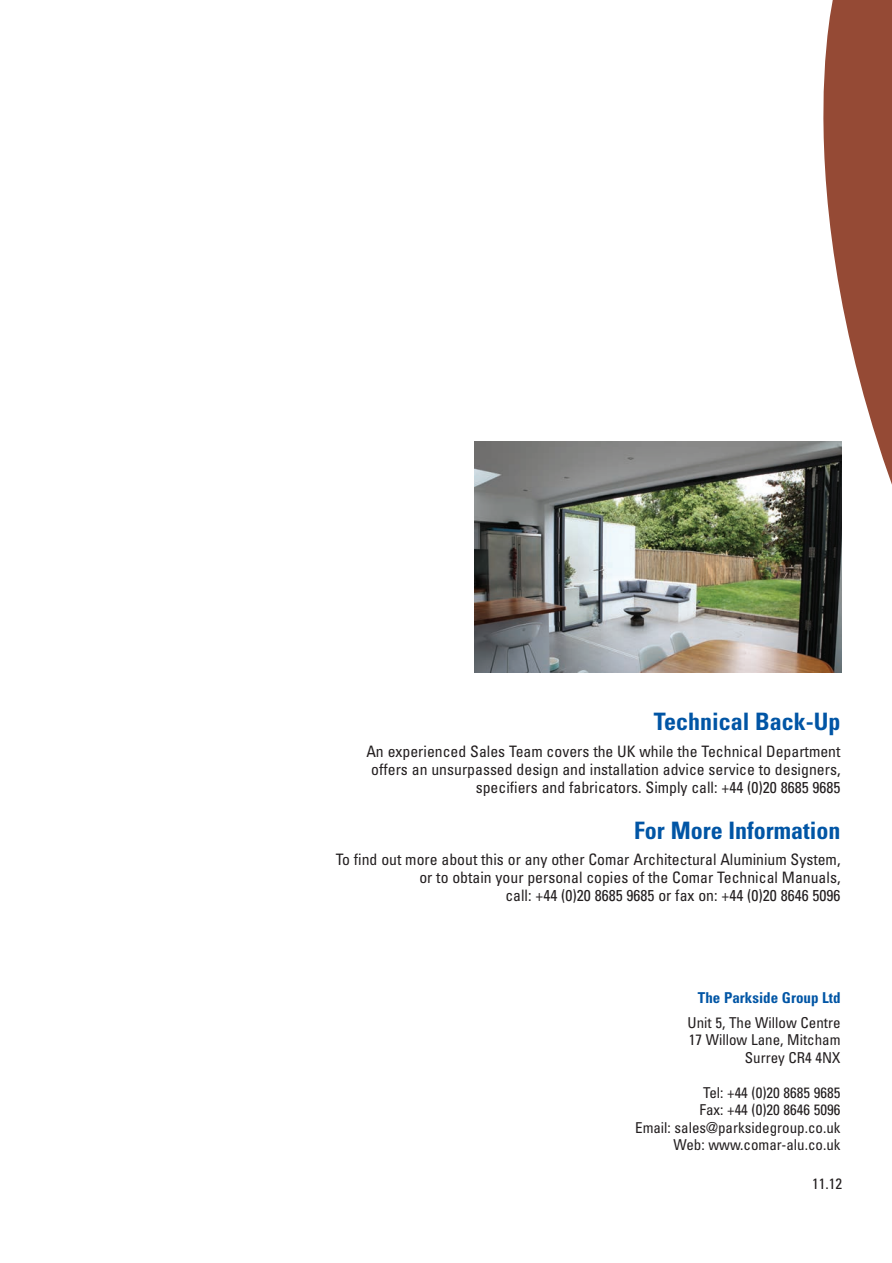
<style>
.page{position:relative;width:892px;height:1263px;background:#fff}
.page>*{position:absolute;margin:0;border:0;box-sizing:border-box;transform-origin:0 0}
.t1{font:700 condensed 24px "Univers";color:#0155a5}
.t2{font:condensed 15.75px/18px "Univers";color:#231f20;text-align:right}
.t3{font:condensed 15px/17.5px "Univers";color:#231f20;text-align:right}
.t4{font:700 condensed 15px "Univers";color:#0155a5}
</style>
<div class="page">
<svg style="left:824px;top:0;width:68px;height:485px;fill:#954a35"></svg>
<img style="left:474px;top:441px;width:368px;height:232px">
<h1 class="t1" style="left:654px;top:713px;width:188px">Technical Back-Up</h1>
<p class="t2" style="left:366px;top:744px;width:476px">An experienced Sales Team covers the UK while the Technical Department offers an unsurpassed design and installation advice service to designers, specifiers and fabricators. Simply call: +44 (0)20 8685 9685</p>
<h1 class="t1" style="left:634px;top:821px;width:208px">For More Information</h1>
<p class="t2" style="left:336px;top:852px;width:506px">To find out more about this or any other Comar Architectural Aluminium System, or to obtain your personal copies of the Comar Technical Manuals,<br>call: +44 (0)20 8685 9685 or fax on: +44 (0)20 8646 5096</p>
<p class="t4" style="left:698px;top:992px;width:144px">The Parkside Group Ltd</p>
<p class="t3" style="left:688px;top:1015px;width:154px">Unit 5, The Willow Centre<br>17 Willow Lane, Mitcham<br>Surrey CR4 4NX</p>
<p class="t3" style="left:635px;top:1085px;width:207px">Tel: +44 (0)20 8685 9685<br>Fax: +44 (0)20 8646 5096<br>Email: sales@parksidegroup.co.uk<br>Web: www.comar-alu.co.uk</p>
<p class="t3" style="left:812px;top:1176px;width:31px">11.12</p>
</div>
